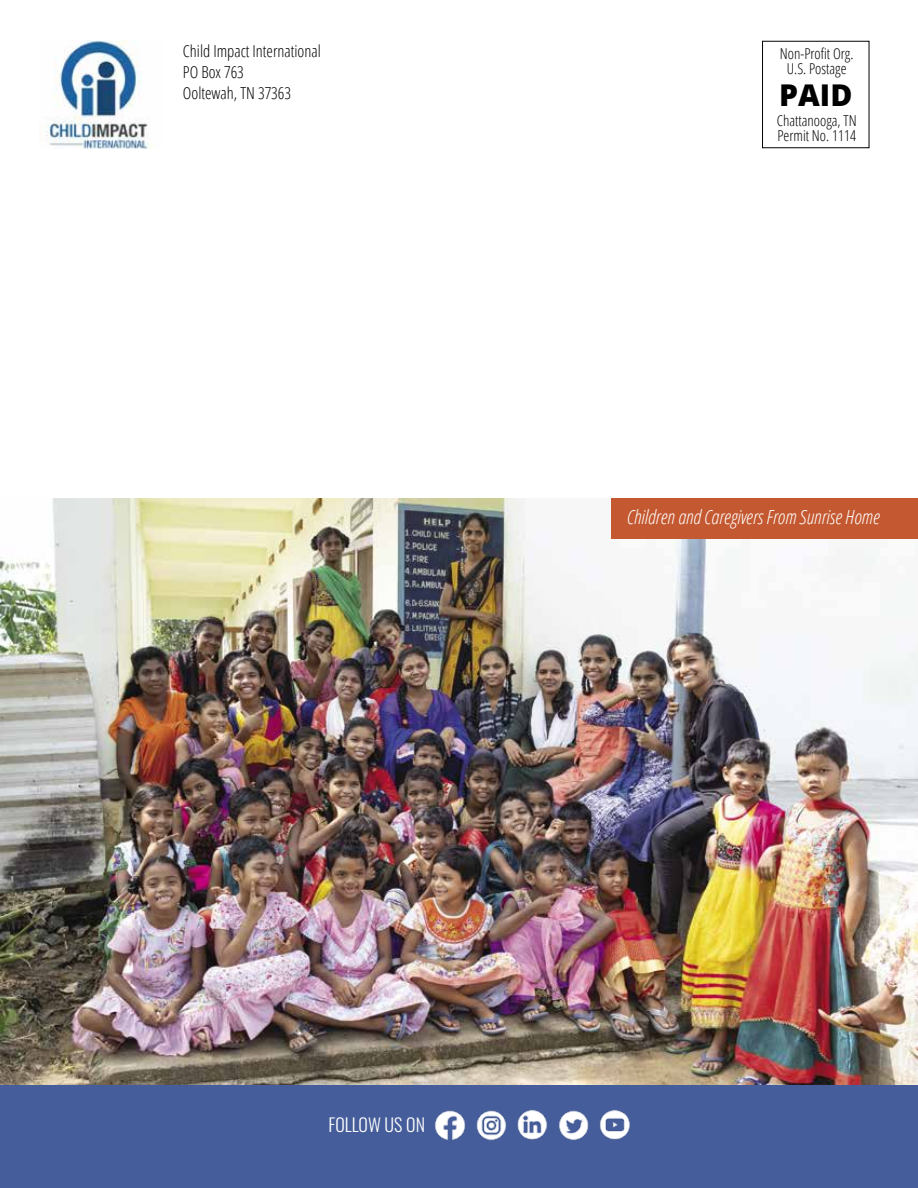
<style>
.page{position:relative;width:918px;height:1188px;background:#fff}
.page>*{position:absolute;margin:0;border:0;box-sizing:border-box;transform-origin:0 0}
.t1{font:800 30px "Open Sans";color:#000}
.t2{font:italic 300 condensed 19.5px "Open Sans";color:#fff}
.t3{font:300 18px "Oswald";color:#fff}
.t4{font:300 condensed 16.5px/21px "Open Sans";color:#000}
.t5{font:300 condensed 15px/15px "Open Sans";color:#000;text-align:center}
</style>
<div class="page">
<img style="left:0;top:498px;width:918px;height:587px">
<img style="left:42px;top:41px;width:108px;height:108px">
<div style="left:0;top:1085px;width:918px;height:103px;background:#455d9a"></div>
<img style="left:434px;top:1109px;width:196px;height:32px">
<div style="left:612px;top:498px;width:306px;height:41px;background:#c45931"></div>
<p class="t4" style="left:183px;top:40px;width:139px">Child Impact International<br>PO Box 763<br>Ooltewah, TN 37363</p>
<p class="t5" style="left:780px;top:46px;width:75px">Non-Profit Org.<br>U.S. Postage</p>
<p class="t5" style="left:777px;top:113px;width:81px;text-align:left">Chattanooga, TN<br>Permit No. 1114</p>
<h1 class="t1" style="left:779px;top:73px;width:75px">PAID</h1>
<h2 class="t2" style="left:627px;top:504px;width:254px">Children and Caregivers From Sunrise Home</h2>
<p class="t3" style="left:329px;top:1109px;width:98px">FOLLOW US ON</p>
</div>
